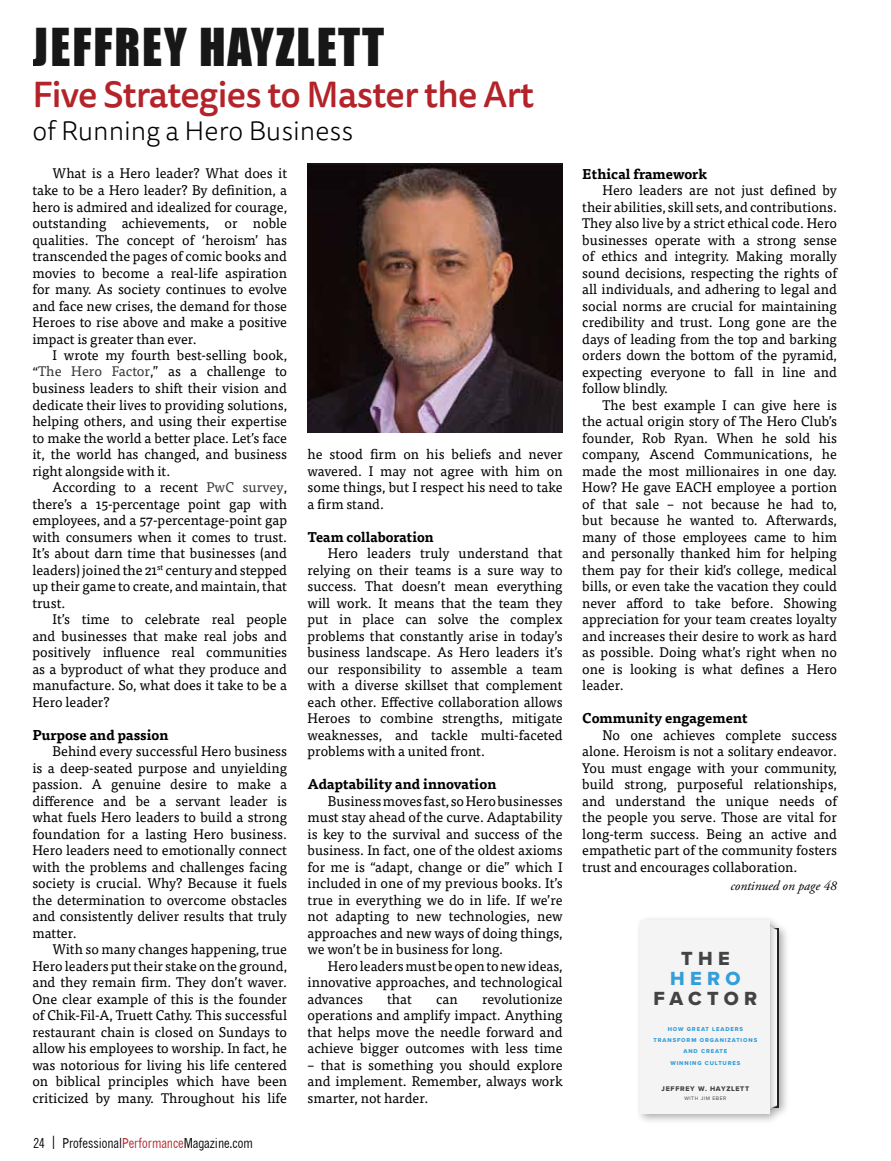
<style>
.page{position:relative;width:891px;height:1161px;background:#fff}
.page>*{position:absolute;margin:0;border:0;box-sizing:border-box;transform-origin:0 0}
.t1{font:48px "Impact";letter-spacing:.04em;color:#000}
.t2{font:500 36px "Tisa Sans Pro";letter-spacing:-.02em;color:#b4232a}
.t3{font:300 27px "Tisa Sans Pro";color:#000}
.t4{font:19.8px "Proxima Nova Extrabld";letter-spacing:.275em;color:#434345}
.t5{font:19.8px "Proxima Nova Extrabld";color:#349ed9}
.t6{font:13.95px/16.5px "Tisa Pro";color:#000;text-align:justify}
.t7{font:700 13.95px "Tisa Pro";color:#000}
.t8{font:13.5px "Quick Type II Condensed";color:#000}
.t9{font:italic 13.5px "Adobe Garamond Pro";color:#000}
.t10{font:7.05px "Proxima Nova Extrabld";letter-spacing:.1em;color:#434345}
.t11{font:5.85px/11.2px "Proxima Nova Extrabld";letter-spacing:.15em;color:#349ed9;text-align:center}
.t12{font:5.25px "Proxima Nova";letter-spacing:.1em;color:#434345}
.s1{color:#383839}
.s2{font-size:18px}
.s3{color:#b4232a}
</style>
<div class="page">
<div style="left:635px;top:915px;width:155px;height:210px;background:#000;opacity:.33"></div>
<div style="left:771px;top:928px;width:8px;height:179px;background:#222223"></div>
<img style="left:770px;top:924px;width:7px;height:187px">
<div style="left:640px;top:921px;width:130px;height:193px;background:#f4f4f4"></div>
<svg style="left:640px;top:1114px;width:3px;height:4px"></svg>
<svg style="left:768px;top:919px;width:7px;height:5px"></svg>
<svg style="left:768px;top:1112px;width:7px;height:6px"></svg>
<img style="left:308px;top:163px;width:254px;height:269px">
<h1 class="t1" style="left:33px;top:10px;width:353px">JEFFREY HAYZLETT</h1>
<h2 class="t2" style="left:32px;top:69px;width:503px">Five Strategies to Master the Art</h2>
<h3 class="t3" style="left:32px;top:113px;width:322px">of Running a Hero Business</h3>
<p class="t6" style="left:32px;top:165px;width:256px;text-indent:20px">What is a Hero leader? What does it take to be a Hero leader? By definition, a hero is admired and idealized for courage, outstanding achievements, or noble qualities. The concept of ‘heroism’ has transcended the pages of comic books and movies to become a real-life aspiration for many. As society continues to evolve and face new crises, the demand for those Heroes to rise above and make a positive impact is greater than ever.</p>
<p class="t6" style="left:32px;top:346px;width:256px;text-indent:20px">I wrote my fourth best-selling book, “<span class="s1">The Hero Factor</span>,” as a challenge to business leaders to shift their vision and dedicate their lives to providing solutions, helping others, and using their expertise to make the world a better place. Let’s face it, the world has changed, and business right alongside with it.</p>
<p class="t6" style="left:32px;top:478px;width:256px;text-indent:20px">According to a recent <span class="s1">PwC survey</span>, there’s a 15-percentage point gap with employees, and a 57-percentage-point gap with consumers when it comes to trust.<br>It’s about darn time that businesses (and leaders) joined the 21<sup>st</sup> century and stepped up their game to create, and maintain, that trust.</p>
<p class="t6" style="left:32px;top:610px;width:256px;text-indent:20px">It’s time to celebrate real people and businesses that make real jobs and positively influence real communities as a byproduct of what they produce and manufacture. So, what does it take to be a Hero leader?</p>
<p class="t7" style="left:32px;top:723px;width:138px">Purpose and passion</p>
<p class="t6" style="left:32px;top:742px;width:256px;text-indent:20px">Behind every successful Hero business is a deep-seated purpose and unyielding passion. A genuine desire to make a difference and be a servant leader is what fuels Hero leaders to build a strong foundation for a lasting Hero business.<br>Hero leaders need to emotionally connect with the problems and challenges facing society is crucial. Why? Because it fuels the determination to overcome obstacles and consistently deliver results that truly matter.</p>
<p class="t6" style="left:32px;top:940px;width:256px;text-indent:20px">With so many changes happening, true Hero leaders put their stake on the ground, and they remain firm. They don’t waver.<br>One clear example of this is the founder of Chik-Fil-A, Truett Cathy. This successful restaurant chain is closed on Sundays to allow his employees to worship. In fact, he was notorious for living his life centered on biblical principles which have been criticized by many. Throughout his life</p>
<p class="t6" style="left:308px;top:445px;width:257px">he stood firm on his beliefs and never wavered. I may not agree with him on some things, but I respect his need to take a firm stand.</p>
<p class="t7" style="left:308px;top:525px;width:128px">Team collaboration</p>
<p class="t6" style="left:308px;top:544px;width:257px;text-indent:20px">Hero leaders truly understand that relying on their teams is a sure way to success. That doesn’t mean everything will work. It means that the team they put in place can solve the complex problems that constantly arise in today’s business landscape. As Hero leaders it’s our responsibility to assemble a team with a diverse skillset that complement each other. Effective collaboration allows Heroes to combine strengths, mitigate weaknesses, and tackle multi-faceted problems with a united front.</p>
<p class="t7" style="left:308px;top:773px;width:190px">Adaptability and innovation</p>
<p class="t6" style="left:308px;top:792px;width:257px;text-indent:20px">Business moves fast, so Hero businesses must stay ahead of the curve. Adaptability is key to the survival and success of the business. In fact, one of the oldest axioms for me is “adapt, change or die” which I included in one of my previous books. It’s true in everything we do in life. If we’re not adapting to new technologies, new approaches and new ways of doing things, we won’t be in business for long.</p>
<p class="t6" style="left:308px;top:957px;width:257px;text-indent:20px">Hero leaders must be open to new ideas, innovative approaches, and technological advances</p>
<p class="t6" style="left:308px;top:990px;width:257px;text-indent:174px">revolutionize operations and amplify impact. Anything that helps move the needle forward and achieve bigger outcomes with less time</p>
<p class="t6" style="left:308px;top:1056px;width:257px">– that is something you should explore and implement. Remember, always work smarter, not harder.</p>
<p class="t6" style="left:387px;top:990px;width:26px">that</p>
<p class="t6" style="left:436px;top:990px;width:23px">can</p>
<p class="t8" style="left:33px;top:1136px;width:221px">24 <span class="s2">I</span> Professional<span class="s3">Performance</span>Magazine.com</p>
<p class="t7" style="left:582px;top:162px;width:126px">Ethical framework</p>
<p class="t6" style="left:582px;top:181px;width:256px;text-indent:20px">Hero leaders are not just defined by their abilities, skill sets, and contributions.<br>They also live by a strict ethical code. Hero businesses operate with a strong sense of ethics and integrity. Making morally sound decisions, respecting the rights of all individuals, and adhering to legal and social norms are crucial for maintaining credibility and trust. Long gone are the days of leading from the top and barking orders down the bottom of the pyramid, expecting everyone to fall in line and follow blindly.</p>
<p class="t6" style="left:582px;top:396px;width:256px;text-indent:20px">The best example I can give here is the actual origin story of The Hero Club’s founder, Rob Ryan. When he sold his company, Ascend Communications, he made the most millionaires in one day.<br>How? He gave EACH employee a portion of that sale – not because he had to, but because he wanted to. Afterwards, many of those employees came to him and personally thanked him for helping them pay for their kid’s college, medical bills, or even take the vacation they could never afford to take before. Showing appreciation for your team creates loyalty and increases their desire to work as hard as possible. Doing what’s right when no one is looking is what defines a Hero leader.</p>
<p class="t7" style="left:582px;top:707px;width:167px">Community engagement</p>
<p class="t6" style="left:582px;top:726px;width:256px;text-indent:20px">No one achieves complete success alone. Heroism is not a solitary endeavor.<br>You must engage with your community, build strong, purposeful relationships, and understand the unique needs of the people you serve. Those are vital for long-term success. Being an active and empathetic part of the community fosters trust and encourages collaboration.</p>
<p class="t9" style="left:730px;top:877px;width:108px">continued on page 48</p>
<h3 class="t4" style="left:681px;top:944px;width:50px">THE</h3>
<h3 class="t5" style="left:670px;top:963px;width:72px">HERO</h3>
<h3 class="t4" style="left:653px;top:983px;width:105px">FACTOR</h3>
<p class="t11" style="left:654px;top:1023px;width:105px">HOW GREAT LEADERS<br>TRANSFORM ORGANIZATIONS<br>AND CREATE<br>WINNING CULTURES</p>
<p class="t10" style="left:662px;top:1084px;width:89px">JEFFREY W. HAYZLETT</p>
<p class="t12" style="left:684px;top:1094px;width:44px">WITH JIM EBER</p>
</div>
